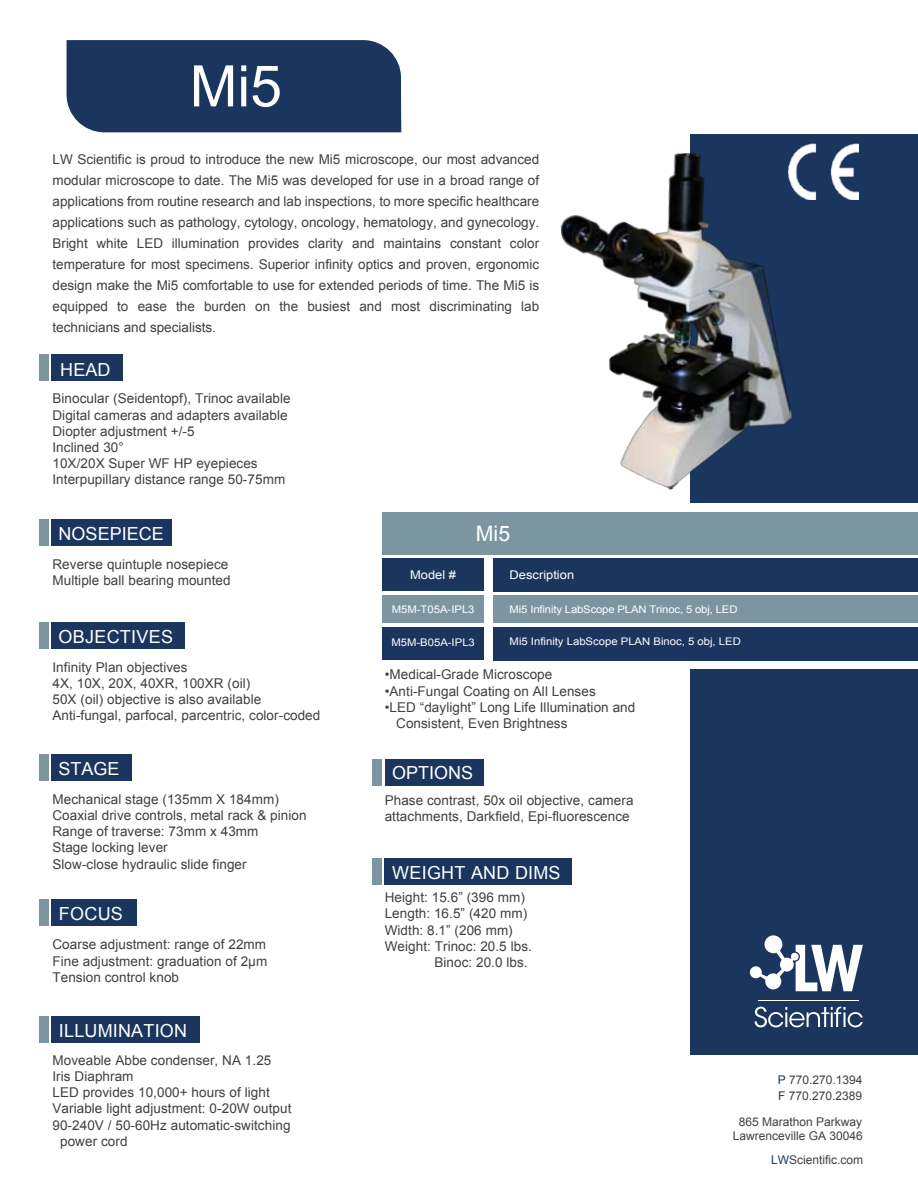
<style>
.page{position:relative;width:918px;height:1188px;background:#fff}
.page>*{position:absolute;margin:0;border:0;box-sizing:border-box;transform-origin:0 0}
.t1{font:57.3px "Arial";color:#fff}
.t2{font:21.45px "Arial";color:#fff}
.t3{font:18px "Arial";letter-spacing:.01em;color:#fff}
.t4{font:13.5px/16.2px "Arial";letter-spacing:.005em;color:#404041}
.t5{font:12px/16.5px "Arial";color:#404041}
.t6{font:12px "Arial";color:#fff;scale:1.08 1}
.t7{font:10.5px "Arial";color:#fff;scale:1.08 1}
.s1{color:#1b365e}
</style>
<div class="page">
<div style="left:51px;top:354px;width:72px;height:27px;background:#1b365e"></div>
<div style="left:51px;top:519px;width:121px;height:27px;background:#1b365e"></div>
<div style="left:51px;top:622px;width:133px;height:27px;background:#1b365e"></div>
<div style="left:51px;top:754px;width:81px;height:27px;background:#1b365e"></div>
<div style="left:690px;top:134px;width:228px;height:417px;background:#1b365e"></div>
<div style="left:690px;top:503px;width:228px;height:130px;background:#fff"></div>
<div style="left:493px;top:558px;width:425px;height:33px;background:#1b365e"></div>
<div style="left:493px;top:595px;width:425px;height:28px;background:#7c96a1"></div>
<div style="left:382px;top:595px;width:102px;height:28px;background:#7c96a1"></div>
<div style="left:382px;top:558px;width:102px;height:33px;background:#1b365e"></div>
<div style="left:382px;top:513px;width:536px;height:42px;background:#7c96a1"></div>
<div style="left:39px;top:354px;width:9px;height:27px;background:#7c96a1"></div>
<div style="left:39px;top:519px;width:9px;height:27px;background:#7c96a1"></div>
<div style="left:39px;top:622px;width:9px;height:27px;background:#7c96a1"></div>
<div style="left:39px;top:754px;width:9px;height:27px;background:#7c96a1"></div>
<div style="left:67px;top:40px;width:334px;height:92px;background:#1b365e"></div>
<div style="left:493px;top:627px;width:425px;height:33px;background:#1b365e"></div>
<div style="left:382px;top:627px;width:102px;height:33px;background:#1b365e"></div>
<div style="left:51px;top:899px;width:85px;height:27px;background:#1b365e"></div>
<div style="left:51px;top:1016px;width:149px;height:27px;background:#1b365e"></div>
<div style="left:39px;top:899px;width:9px;height:27px;background:#7c96a1"></div>
<div style="left:39px;top:1016px;width:9px;height:27px;background:#7c96a1"></div>
<img style="left:795px;top:144px;width:64px;height:55px">
<div style="left:690px;top:669px;width:228px;height:385px;background:#1b365e"></div>
<svg style="left:755px;top:1007px;width:108px;height:20px"></svg>
<hr style="left:759px;top:1000px;width:100px;height:1px;background:#fff">
<svg style="left:749px;top:935px;width:114px;height:56px"></svg>
<div style="left:385px;top:858px;width:187px;height:27px;background:#1b365e"></div>
<div style="left:372px;top:858px;width:10px;height:27px;background:#7c96a1"></div>
<div style="left:385px;top:759px;width:98px;height:27px;background:#1b365e"></div>
<div style="left:372px;top:759px;width:10px;height:26px;background:#7c96a1"></div>
<img style="left:560px;top:152px;width:235px;height:338px">
<h1 class="t1" style="left:190px;top:49px;width:94px">Mi5</h1>
<p class="t4" style="left:52px;top:149px;width:488px;line-height:21px;text-align:justify">LW Scientific is proud to introduce the new Mi5 microscope, our most advanced modular microscope to date. The Mi5 was developed for use in a broad range of applications from routine research and lab inspections, to more specific healthcare applications such as pathology, cytology, oncology, hematology, and gynecology.<br>Bright white LED illumination provides clarity and maintains constant color temperature for most specimens. Superior infinity optics and proven, ergonomic design make the Mi5 comfortable to use for extended periods of time. The Mi5 is equipped to ease the burden on the busiest and most discriminating lab technicians and specialists.</p>
<h3 class="t3" style="left:60px;top:358px;width:52px">HEAD</h3>
<p class="t4" style="left:52px;top:391px;width:240px">Binocular (Seidentopf), Trinoc available<br>Digital cameras and adapters available<br>Diopter adjustment +/-5<br>Inclined 30°<br>10X/20X Super WF HP eyepieces<br>Interpupillary distance range 50-75mm</p>
<h3 class="t3" style="left:59px;top:522px;width:107px">NOSEPIECE</h3>
<p class="t4" style="left:52px;top:556px;width:180px">Reverse quintuple nosepiece<br>Multiple ball bearing mounted</p>
<h3 class="t3" style="left:59px;top:625px;width:116px">OBJECTIVES</h3>
<p class="t4" style="left:52px;top:659px;width:269px">Infinity Plan objectives<br>4X, 10X, 20X, 40XR, 100XR (oil)<br>50X (oil) objective is also available Anti-fungal, parfocal, parcentric, color-coded</p>
<h3 class="t3" style="left:59px;top:757px;width:63px">STAGE</h3>
<p class="t4" style="left:52px;top:791px;width:256px">Mechanical stage (135mm X 184mm)<br>Coaxial drive controls, metal rack &amp; pinion<br>Range of traverse: 73mm x 43mm<br>Stage locking lever<br>Slow-close hydraulic slide finger</p>
<h3 class="t3" style="left:59px;top:901px;width:65px">FOCUS</h3>
<p class="t4" style="left:52px;top:937px;width:216px;text-align:justify">Coarse adjustment: range of 22mm Fine adjustment: graduation of 2μm Tension control knob</p>
<h3 class="t3" style="left:59px;top:1019px;width:130px">ILLUMINATION</h3>
<p class="t4" style="left:52px;top:1052px;width:220px">Moveable Abbe condenser, NA 1.25</p>
<p class="t4" style="left:52px;top:1068px;width:83px">Iris Diaphram</p>
<p class="t4" style="left:52px;top:1085px;width:219px">LED provides 10,000+ hours of light</p>
<p class="t4" style="left:52px;top:1101px;width:240px">Variable light adjustment: 0-20W output</p>
<p class="t4" style="left:52px;top:1117px;width:240px">90-240V / 50-60Hz automatic-switching</p>
<p class="t4" style="left:60px;top:1133px;width:69px">power cord</p>
<h2 class="t2" style="left:476px;top:520px;width:36px">Mi5</h2>
<p class="t6" style="left:410px;top:566px;width:44px">Model #</p>
<p class="t6" style="left:510px;top:566px;width:61px">Description</p>
<p class="t7" style="left:392px;top:603px;width:78px">M5M-T05A-IPL3</p>
<p class="t7" style="left:510px;top:603px;width:213px">Mi5 Infinity LabScope PLAN Trinoc, 5 obj, LED</p>
<p class="t7" style="left:391px;top:635px;width:79px">M5M-B05A-IPL3</p>
<p class="t7" style="left:510px;top:635px;width:216px">Mi5 Infinity LabScope PLAN Binoc, 5 obj, LED</p>
<p class="t4" style="left:385px;top:667px;width:169px">•Medical-Grade Microscope</p>
<p class="t4" style="left:385px;top:683px;width:213px">•Anti-Fungal Coating on All Lenses</p>
<p class="t4" style="left:396px;top:699px;width:241px;text-indent:-11px">•LED “daylight” Long Life Illumination and<br>Consistent, Even Brightness</p>
<h3 class="t3" style="left:392px;top:761px;width:82px">OPTIONS</h3>
<p class="t4" style="left:385px;top:792px;width:250px">Phase contrast, 50x oil objective, camera attachments, Darkfield, Epi-fluorescence</p>
<h3 class="t3" style="left:392px;top:861px;width:170px">WEIGHT AND DIMS</h3>
<p class="t4" style="left:385px;top:890px;width:142px">Height: 15.6” (396 mm)</p>
<p class="t4" style="left:385px;top:906px;width:144px">Length: 16.5” (420 mm)</p>
<p class="t4" style="left:385px;top:922px;width:130px">Width: 8.1” (206 mm)</p>
<p class="t4" style="left:385px;top:938px;width:149px">Weight: Trinoc: 20.5 lbs.</p>
<p class="t4" style="left:434px;top:954px;width:95px">Binoc: 20.0 lbs.</p>
<p class="t5" style="left:778px;top:1071px;width:86px"><span class="s1">P</span> 770.270.1394<br><span class="s1">F</span> 770.270.2389</p>
<p class="t5" style="left:733px;top:1114px;width:132px;line-height:14.4px;text-align:center">865 Marathon Parkway<br>Lawrenceville GA 30046</p>
<p class="t5" style="left:771px;top:1151px;width:94px"><span class="s1">LW</span>Scientific.com</p>
</div>
